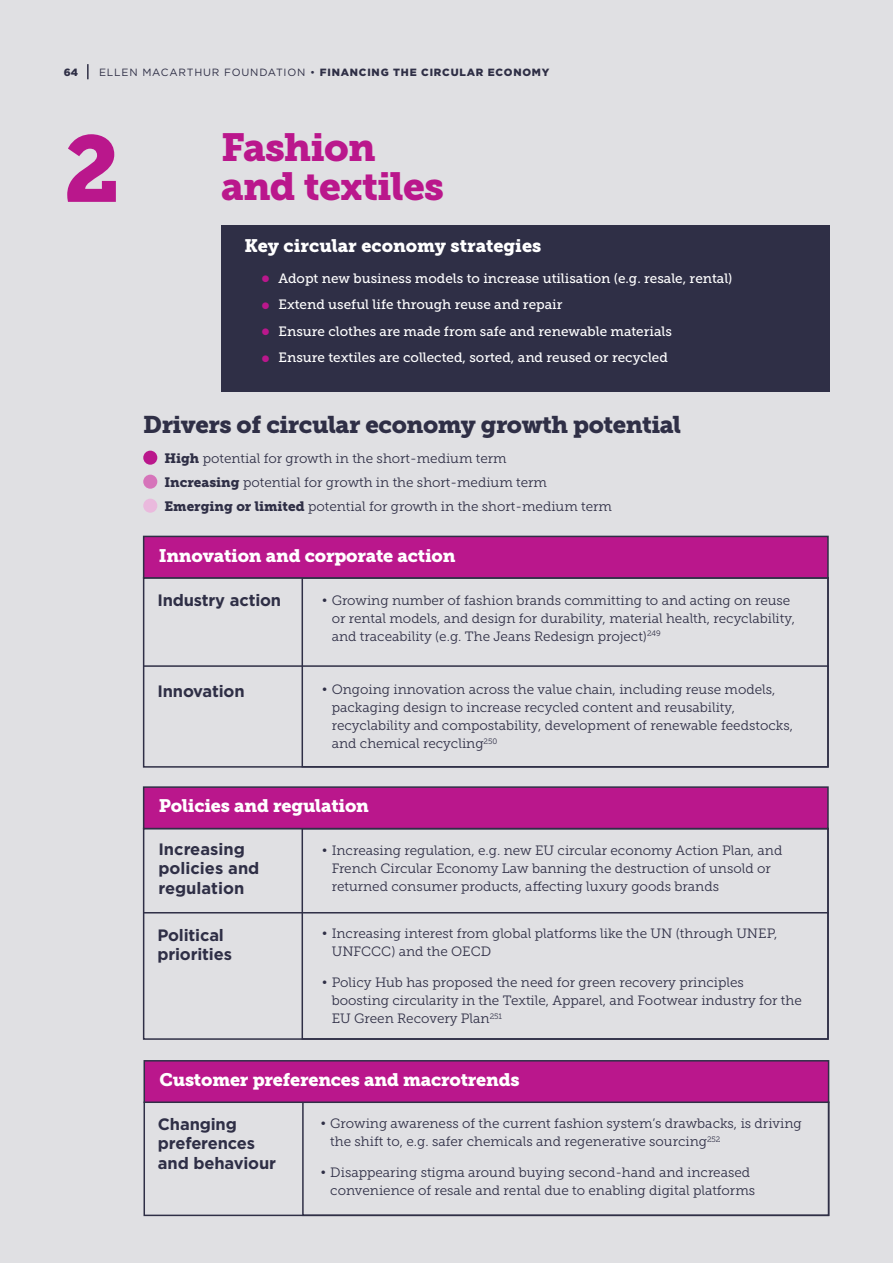
<style>
.page{position:relative;width:893px;height:1263px;background:#e0e0e3}
.page>*{position:absolute;margin:0;border:0;box-sizing:border-box;transform-origin:0 0}
.t1{font:93px "Museo Slab 900";color:#ba178c}
.t2{font:39px/39px "Museo Slab 900";letter-spacing:-.02em;color:#ba178c}
.t3{font:24px "Museo Slab 900";letter-spacing:-.02em;color:#2f2f46}
.t4{font:18px "Museo Slab 900";letter-spacing:-.01em;color:#fff}
.t5{font:700 16.5px/19.5px "Gotham";letter-spacing:-.01em;color:#2f2f46}
.t6{font:13.5px/18px "Museo Slab 300";color:#2f2f46}
.t7{font:13.5px "Museo Slab 500";color:#fff}
.t8{font:900 10.5px "Gotham";letter-spacing:.075em;color:#2f2f46}
.s1{font-weight:400}
.s2{font-family:"Museo Slab 900";font-size:18px;color:#ba178c}
.s3{font-family:"Museo Slab 900"}
.s4{font-family:"Gotham"}
</style>
<div class="page">
<div style="left:221px;top:225px;width:608px;height:166px;background:#2f2f46"></div>
<div style="left:302px;top:577px;width:527px;height:190px;border:2px solid #2f2f46"></div>
<div style="left:143px;top:536px;width:686px;height:43px;background:#ba178c;border:2px solid #2f2f46"></div>
<div style="left:143px;top:451px;width:14px;height:14px;background:#ba178c;border-radius:50%"></div>
<div style="left:143px;top:475px;width:14px;height:14px;background:#d674ba;border-radius:50%"></div>
<div style="left:143px;top:499px;width:14px;height:14px;background:#eab9dd;border-radius:50%"></div>
<hr style="left:143px;top:665px;width:686px;height:2px;background:#2f2f46">
<div style="left:302px;top:828px;width:527px;height:212px;border:2px solid #2f2f46"></div>
<div style="left:143px;top:786px;width:686px;height:43px;background:#ba178c;border:2px solid #2f2f46"></div>
<hr style="left:143px;top:912px;width:686px;height:1px;background:#2f2f46">
<div style="left:302px;top:1101px;width:527px;height:115px;border:2px solid #2f2f46"></div>
<div style="left:144px;top:1060px;width:685px;height:43px;background:#ba178c;border:2px solid #2f2f46"></div>
<svg style="left:87px;top:64px;width:2px;height:15px"></svg>
<p class="t8" style="left:64px;top:65px;width:16px">64</p>
<p class="t8" style="left:99px;top:65px;width:452px"><span class="s1">ELLEN MACARTHUR FOUNDATION •</span> FINANCING THE CIRCULAR ECONOMY</p>
<h1 class="t1" style="left:64px;top:115px;width:58px">2</h1>
<h2 class="t2" style="left:221px;top:129px;width:225px">Fashion and textiles</h2>
<h3 class="t4" style="left:244px;top:235px;width:298px">Key circular economy strategies</h3>
<p class="t7" style="left:261px;top:271px;width:472px"><span class="s2">•</span> Adopt new business models to increase utilisation (e.g. resale, rental)</p>
<p class="t7" style="left:261px;top:297px;width:302px"><span class="s2">•</span> Extend useful life through reuse and repair</p>
<p class="t7" style="left:261px;top:324px;width:412px"><span class="s2">•</span> Ensure clothes are made from safe and renewable materials</p>
<p class="t7" style="left:261px;top:350px;width:408px"><span class="s2">•</span> Ensure textiles are collected, sorted, and reused or recycled</p>
<h3 class="t3" style="left:143px;top:411px;width:540px">Drivers of circular economy growth potential</h3>
<p class="t6" style="left:164px;top:446px;width:449px;line-height:24.3px"><span class="s3">High</span> potential for growth in the short-medium term<br><span class="s3">Increasing</span> potential for growth in the short-medium term<br><span class="s3">Emerging or limited</span> potential for growth in the short-medium term</p>
<h3 class="t4" style="left:159px;top:545px;width:298px">Innovation and corporate action</h3>
<p class="t5" style="left:157px;top:591px;width:125px">Industry action</p>
<p class="t5" style="left:157px;top:681px;width:89px">Innovation</p>
<p class="t6" style="left:332px;top:591px;width:465px;text-indent:-10px"><span class="s4">•</span> Growing number of fashion brands committing to and acting on reuse or rental models, and design for durability, material health, recyclability, and traceability (e.g. The Jeans Redesign project)<sup>249</sup></p>
<p class="t6" style="left:332px;top:681px;width:463px;text-indent:-10px"><span class="s4">•</span> Ongoing innovation across the value chain, including reuse models, packaging design to increase recycled content and reusability, recyclability and compostability, development of renewable feedstocks, and chemical recycling<sup>250</sup></p>
<h3 class="t4" style="left:159px;top:795px;width:212px">Policies and regulation</h3>
<p class="t5" style="left:158px;top:839px;width:102px">Increasing policies and regulation</p>
<p class="t5" style="left:157px;top:925px;width:76px">Political priorities</p>
<p class="t6" style="left:332px;top:841px;width:452px;text-indent:-10px"><span class="s4">•</span> Increasing regulation, e.g. new EU circular economy Action Plan, and<br>French Circular Economy Law banning the destruction of unsold or returned consumer products, affecting luxury goods brands</p>
<p class="t6" style="left:332px;top:925px;width:447px;text-indent:-10px"><span class="s4">•</span> Increasing interest from global platforms like the UN (through UNEP,<br>UNFCCC) and the OECD</p>
<p class="t6" style="left:332px;top:973px;width:472px;text-indent:-10px"><span class="s4">•</span> Policy Hub has proposed the need for green recovery principles boosting circularity in the Textile, Apparel, and Footwear industry for the<br>EU Green Recovery Plan<sup>251</sup></p>
<h3 class="t4" style="left:159px;top:1069px;width:362px">Customer preferences and macrotrends</h3>
<p class="t5" style="left:158px;top:1114px;width:120px">Changing preferences and behaviour</p>
<p class="t6" style="left:330px;top:1115px;width:473px;text-indent:-10px"><span class="s4">•</span> Growing awareness of the current fashion system’s drawbacks, is driving the shift to, e.g. safer chemicals and regenerative sourcing<sup>252</sup></p>
<p class="t6" style="left:330px;top:1163px;width:426px;text-indent:-10px"><span class="s4">•</span> Disappearing stigma around buying second-hand and increased convenience of resale and rental due to enabling digital platforms</p>
</div>
